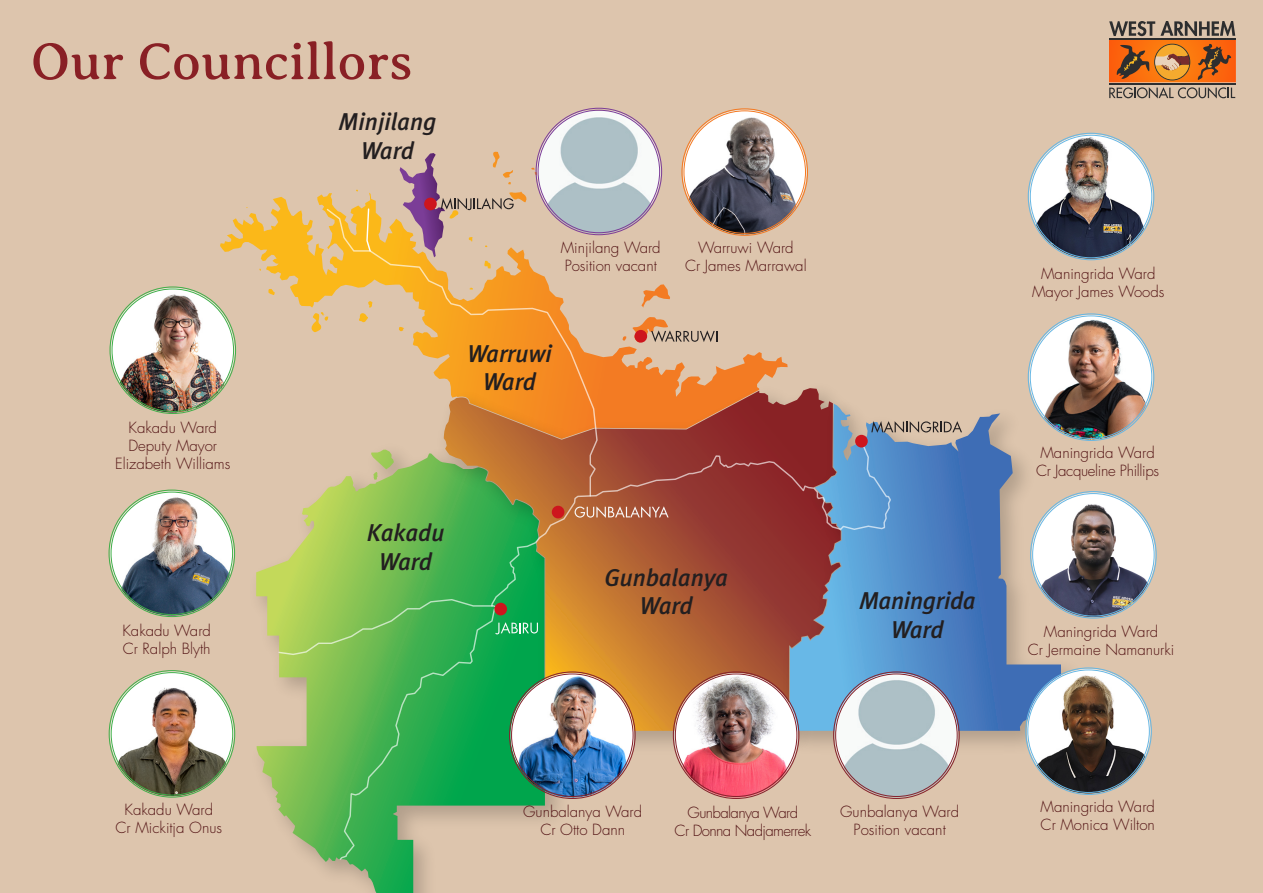
<style>
.page{position:relative;width:1263px;height:893px;background:#ddc5ad}
.page>*{position:absolute;margin:0;border:0;box-sizing:border-box;transform-origin:0 0}
.t1{font:52.5px "Averia Serif Libre";color:#892025}
.t2{font:italic 500 24.3px/28.7px "Meta Plus";color:#231f20;text-align:center}
.t3{font:300 15px/18px "Futura Std";color:#531415}
.t4{font:300 15px "Futura Std";letter-spacing:-.04em;color:#531415}
.t5{font:300 15px "Futura Std";letter-spacing:-.02em;color:#531415}
</style>
<div class="page">
<svg style="left:220px;top:193px;width:568px;height:180px"></svg>
<svg style="left:310px;top:312px;width:17px;height:21px"></svg>
<svg style="left:256px;top:489px;width:289px;height:404px"></svg>
<img style="left:430px;top:373px;width:346px;height:374px">
<svg style="left:444px;top:388px;width:373px;height:343px;background:#ae7833"></svg>
<img style="left:776px;top:389px;width:310px;height:361px">
<svg style="left:790px;top:404px;width:271px;height:327px"></svg>
<svg style="left:491px;top:440px;width:400px;height:167px;background:#8a5f50"></svg>
<svg style="left:327px;top:209px;width:271px;height:288px"></svg>
<svg style="left:622px;top:317px;width:95px;height:26px"></svg>
<svg style="left:400px;top:152px;width:145px;height:116px"></svg>
<svg style="left:278px;top:599px;width:260px;height:261px;background:#5fb560"></svg>
<div style="left:855px;top:435px;width:13px;height:12px;background:#cd151d;border-radius:50%"></div>
<div style="left:552px;top:506px;width:12px;height:12px;background:#cd151d;border-radius:50%"></div>
<svg style="left:575px;top:506px;width:94px;height:12px"></svg>
<svg style="left:871px;top:421px;width:91px;height:12px"></svg>
<img style="left:1029px;top:315px;width:124px;height:124px">
<img style="left:1029px;top:134px;width:124px;height:125px">
<img style="left:1032px;top:493px;width:123px;height:124px">
<img style="left:1027px;top:669px;width:123px;height:124px">
<img style="left:674px;top:673px;width:124px;height:124px">
<img style="left:510px;top:673px;width:124px;height:124px">
<img style="left:835px;top:673px;width:123px;height:124px">
<img style="left:111px;top:288px;width:124px;height:124px">
<img style="left:110px;top:491px;width:124px;height:125px">
<img style="left:110px;top:672px;width:124px;height:124px">
<img style="left:683px;top:110px;width:123px;height:124px">
<img style="left:537px;top:111px;width:124px;height:123px">
<svg style="left:1109px;top:21px;width:126px;height:15px"></svg>
<hr style="left:1109px;top:84px;width:126px;height:1px;background:#2d2e2f">
<svg style="left:1109px;top:87px;width:126px;height:12px"></svg>
<hr style="left:1109px;top:38px;width:126px;height:2px;background:#2d2e2f">
<img style="left:1109px;top:41px;width:126px;height:41px">
<svg style="left:1197px;top:44px;width:35px;height:36px"></svg>
<svg style="left:1117px;top:44px;width:73px;height:36px;background:#c3732c"></svg>
<p class="t1" style="left:31px;top:32px;width:383px">Our Councillors</p>
<p class="t2" style="left:339px;top:107px;width:99px">Minjilang<br>Ward</p>
<p class="t3" style="left:129px;top:419px;width:90px">Kakadu Ward</p>
<p class="t3" style="left:115px;top:437px;width:117px;text-align:center">Deputy Mayor<br>Elizabeth Williams</p>
<p class="t3" style="left:122px;top:622px;width:90px">Kakadu Ward</p>
<p class="t3" style="left:123px;top:640px;width:89px">Cr Ralph Blyth</p>
<p class="t3" style="left:561px;top:239px;width:101px">Minjilang Ward<br>Position vacant</p>
<p class="t3" style="left:698px;top:239px;width:97px">Warruwi Ward</p>
<p class="t3" style="left:685px;top:257px;width:123px">Cr James Marrawal</p>
<p class="t2" style="left:467px;top:339px;width:86px">Warruwi<br>Ward</p>
<p class="t2" style="left:367px;top:518px;width:79px">Kakadu<br>Ward</p>
<p class="t2" style="left:605px;top:563px;width:125px">Gunbalanya<br>Ward</p>
<p class="t3" style="left:1041px;top:265px;width:116px">Maningrida Ward</p>
<p class="t3" style="left:1032px;top:283px;width:134px">Mayor James Woods</p>
<p class="t2" style="left:859px;top:586px;width:118px">Maningrida<br>Ward</p>
<p class="t3" style="left:1040px;top:444px;width:116px">Maningrida Ward</p>
<p class="t5" style="left:1036px;top:461px;width:125px">Cr Jacqueline Phillips</p>
<p class="t3" style="left:1044px;top:623px;width:116px">Maningrida Ward</p>
<p class="t3" style="left:1028px;top:641px;width:148px">Cr Jermaine Namanurki</p>
<p class="t3" style="left:125px;top:801px;width:90px">Kakadu Ward</p>
<p class="t3" style="left:116px;top:819px;width:108px">Cr Mickitja Onus</p>
<p class="t3" style="left:523px;top:803px;width:120px">Gunbalanya Ward</p>
<p class="t3" style="left:540px;top:821px;width:86px">Cr Otto Dann</p>
<p class="t4" style="left:688px;top:804px;width:112px">Gunbalanya Ward</p>
<p class="t4" style="left:675px;top:822px;width:138px">Cr Donna Nadjamerrek</p>
<p class="t3" style="left:840px;top:803px;width:120px">Gunbalanya Ward</p>
<p class="t3" style="left:853px;top:821px;width:94px">Position vacant</p>
<p class="t3" style="left:1040px;top:798px;width:116px">Maningrida Ward</p>
<p class="t3" style="left:1040px;top:816px;width:116px">Cr Monica Wilton</p>
</div>
